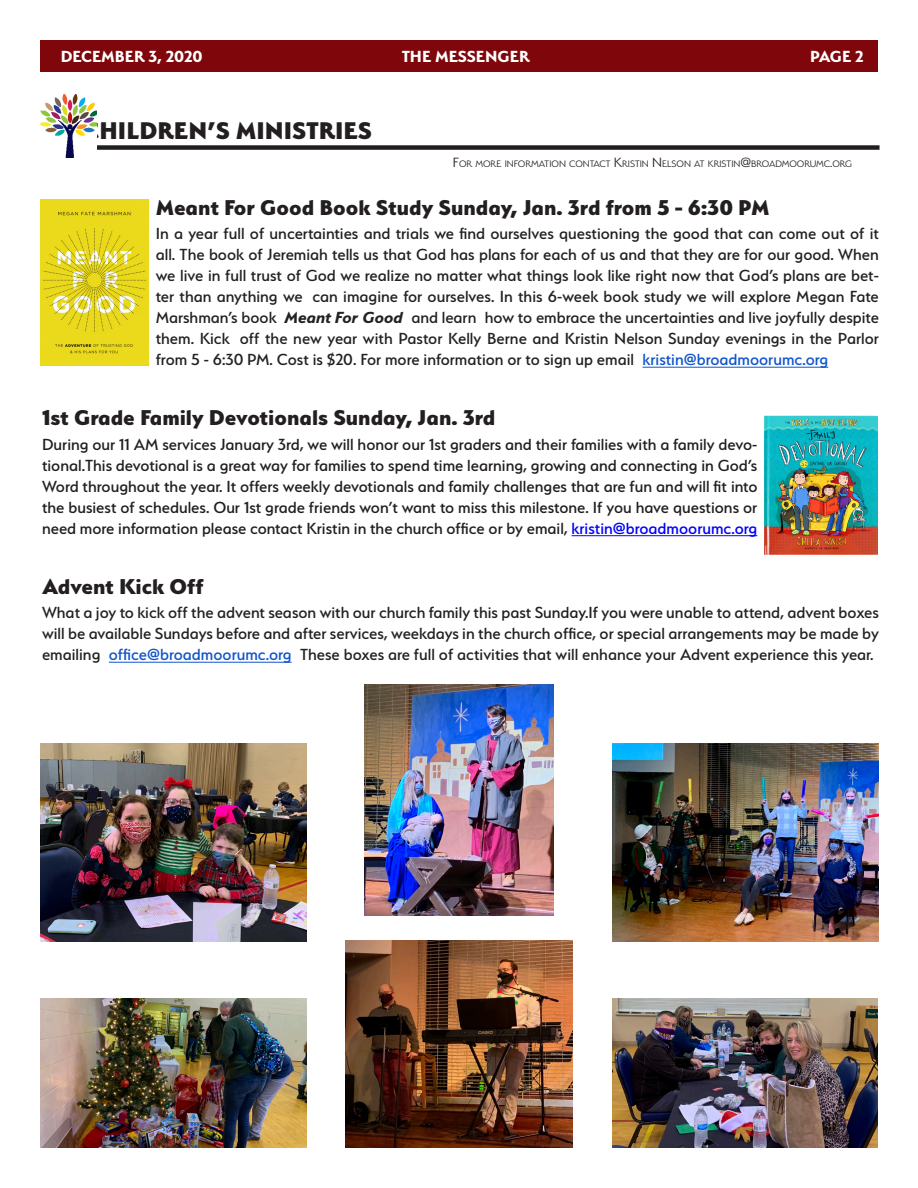
<style>
.page{position:relative;width:918px;height:1188px;background:#fff}
.page>*{position:absolute;margin:0;border:0;box-sizing:border-box;transform-origin:0 0}
.SECTION_HEADS{font:800 27px "Serenity";color:#231f20}
.STORY_HEADS{font:800 24px "Serenity";color:#231f20}
.t1{font:500 18px/21px "Serenity";color:#222;text-align:justify}
.t2{font:500 18px/21px "Serenity";color:#231f20;text-align:justify}
.VOL_ISSUE_BAR{font:700 18px "Serenity";color:#fff}
.CAPTIONS{font:300 10.5px "Serenity";color:#231f20}
.s1{font-size:15px}
.s2{font-weight:700;font-style:italic}
.s3{color:#15c}
.s4{color:#00f}
</style>
<div class="page">
<div style="left:40px;top:40px;width:837px;height:32px;background:#7f060a"></div>
<hr style="left:643px;top:367px;width:185px;height:1px;background:#15c">
<hr style="left:572px;top:535px;width:185px;height:1px;background:#00f">
<hr style="left:109px;top:662px;width:183px;height:1px;background:#15c">
<div style="left:77px;top:145px;width:803px;height:5px;background:#231f20"></div>
<img style="left:40px;top:94px;width:57px;height:63px">
<img style="left:40px;top:200px;width:109px;height:165px">
<img style="left:764px;top:416px;width:114px;height:139px">
<img style="left:612px;top:743px;width:267px;height:198px">
<img style="left:40px;top:743px;width:266px;height:198px">
<img style="left:364px;top:685px;width:190px;height:230px">
<img style="left:345px;top:941px;width:228px;height:207px">
<img style="left:40px;top:998px;width:266px;height:150px">
<img style="left:612px;top:998px;width:266px;height:150px">
<p class="VOL_ISSUE_BAR" style="left:61px;top:46px;width:143px">DECEMBER 3, 2020</p>
<p class="VOL_ISSUE_BAR" style="left:402px;top:46px;width:129px">THE MESSENGER</p>
<p class="VOL_ISSUE_BAR" style="left:810px;top:46px;width:55px">PAGE 2</p>
<p class="SECTION_HEADS" style="left:83px;top:115px;width:290px">CHILDREN’S MINISTRIES</p>
<p class="CAPTIONS" style="left:453px;top:159px;width:401px"><span class="s1">F</span>OR MORE INFORMATION CONTACT <span class="s1">K</span>RISTIN <span class="s1">N</span> ELSON AT KRISTIN<span class="s1">@</span>BROADMOORUMC<span class="s1">.</span>ORG</p>
<p class="STORY_HEADS" style="left:156px;top:194px;width:615px">Meant For Good Book Study Sunday, Jan. 3rd from 5 - 6:30 PM</p>
<p class="t1" style="left:156px;top:223px;width:725px">In a year full of uncertainties and trials we find ourselves questioning the good that can come out of it all. The book of Jeremiah tells us that God has plans for each of us and that they are for our good. When we live in full trust of God we realize no matter what things look like right now that God’s plans are bet&shy;ter than anything we can imagine for ourselves. In this 6-week book study we will explore Megan Fate Marshman’s book <span class="s2">Meant For Good</span> and learn how to embrace the uncertainties and live joyfully despite them. Kick off the new year with Pastor Kelly Berne and Kristin Nelson Sunday evenings in the Parlor from 5 - 6:30 PM. Cost is $20. For more information or to sign up email <span class="s3">kristin@broadmoorumc.org</span></p>
<p class="STORY_HEADS" style="left:42px;top:404px;width:455px">1st Grade Family Devotionals Sunday, Jan. 3rd</p>
<p class="t2" style="left:42px;top:434px;width:717px">During our 11 AM services January 3rd, we will honor our 1st graders and their families with a family devo&shy;tional.This devotional is a great way for families to spend time learning, growing and connecting in God’s Word throughout the year. It offers weekly devotionals and family challenges that are fun and will fit into the busiest of schedules. Our 1st grade friends won’t want to miss this milestone. If you have questions or need more information please contact Kristin in the church office or by email, <span class="s4">kristin@broadmoorumc.org</span></p>
<p class="STORY_HEADS" style="left:42px;top:573px;width:163px">Advent Kick Off</p>
<p class="t1" style="left:42px;top:602px;width:839px">What a joy to kick off the advent season with our church family this past Sunday.If you were unable to attend, advent boxes will be available Sundays before and after services, weekdays in the church office, or special arrangements may be made by emailing <span class="s3">office@broadmoorumc.org</span> These boxes are full of activities that will enhance your Advent experience this year.</p>
</div>
